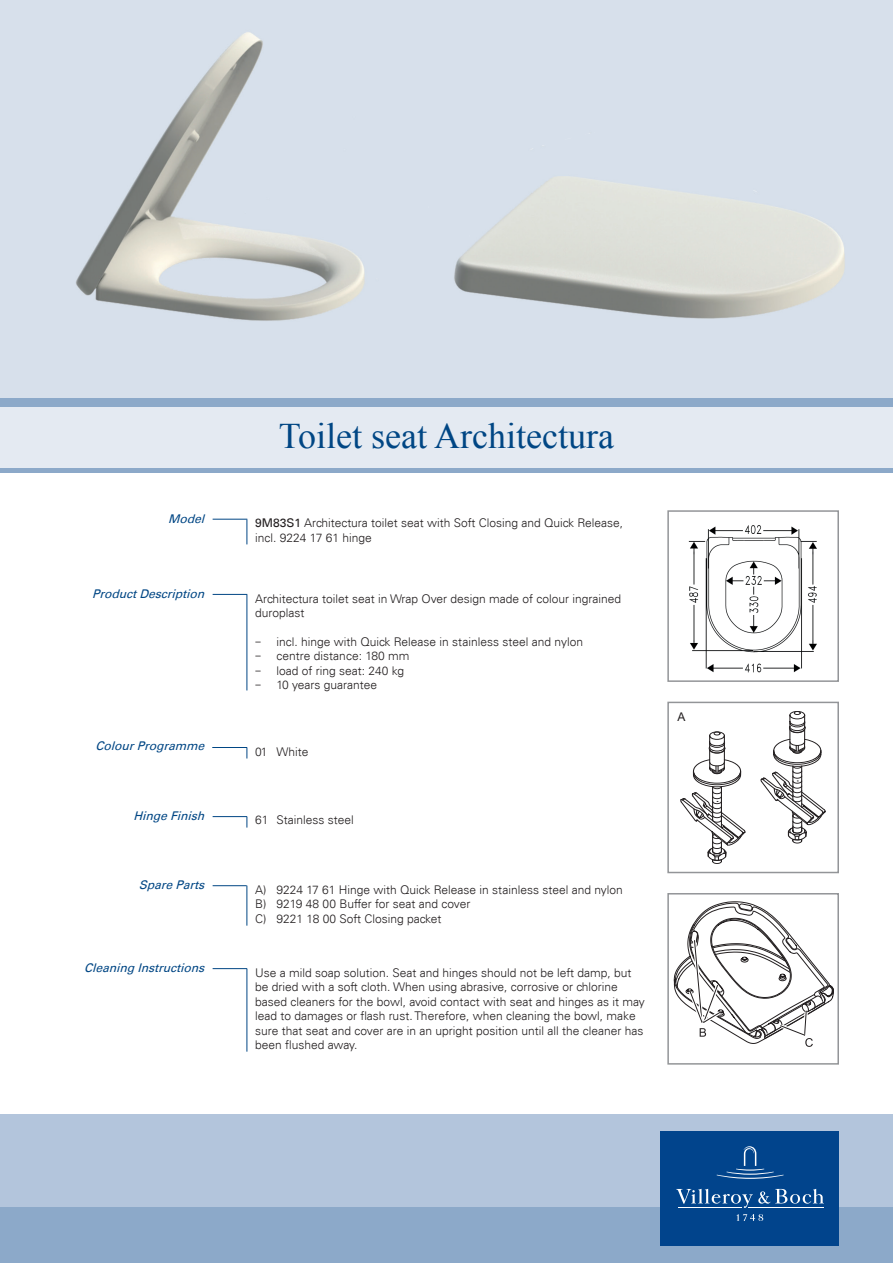
<style>
.page{position:relative;width:893px;height:1263px;background:#fff}
.page>*{position:absolute;margin:0;border:0;box-sizing:border-box;transform-origin:0 0}
.t1{font:36px "Times New Roman";color:#004684}
.t2{font:300 12px/14.4px "Univers LT Std";color:#231f20}
.t3{font:italic 12px "Univers";color:#004684}
.t4{font:12px "Arial";color:#231f20}
.s1{font-family:"Univers";font-weight:400}
.s2{font-family:"Futura EF";font-weight:400}
</style>
<div class="page">
<div style="left:0;top:1114px;width:893px;height:149px;background:#b3c5dc"></div>
<div style="left:0;top:1208px;width:893px;height:55px;background:#8ca9c9"></div>
<div style="left:660px;top:1131px;width:179px;height:114px;background:#01448c"></div>
<svg style="left:717px;top:1146px;width:67px;height:33px"></svg>
<svg style="left:736px;top:1214px;width:27px;height:7px"></svg>
<svg style="left:676px;top:1189px;width:148px;height:19px"></svg>
<div style="left:667px;top:702px;width:172px;height:171px;border:2px solid #939598"></div>
<svg style="left:680px;top:711px;width:146px;height:153px"></svg>
<div style="left:0;top:0;width:893px;height:471px;background:#e4eaf2"></div>
<div style="left:0;top:397px;width:893px;height:10px;background:#8ca9c9"></div>
<hr style="left:0;top:469px;width:893px;height:4px;background:#8ca9c9">
<hr style="left:213px;top:519px;width:34px;height:1px;background:#004684">
<svg style="left:247px;top:519px;width:1px;height:25px"></svg>
<hr style="left:213px;top:594px;width:34px;height:1px;background:#004684">
<hr style="left:212px;top:747px;width:35px;height:1px;background:#004684">
<hr style="left:213px;top:816px;width:34px;height:1px;background:#004684">
<hr style="left:213px;top:885px;width:34px;height:1px;background:#004684">
<hr style="left:247px;top:885px;width:1px;height:41px;background:#004684">
<hr style="left:213px;top:968px;width:34px;height:1px;background:#004684">
<hr style="left:247px;top:969px;width:1px;height:83px;background:#004684">
<hr style="left:247px;top:595px;width:1px;height:95px;background:#004684">
<img style="left:688px;top:525px;width:129px;height:148px">
<div style="left:667px;top:510px;width:172px;height:172px;border:2px solid #939598"></div>
<svg style="left:674px;top:901px;width:160px;height:146px"></svg>
<div style="left:667px;top:893px;width:172px;height:171px;border:2px solid #939598"></div>
<img style="left:0;top:0;width:893px;height:397px">
<h1 class="t1" style="left:279px;top:410px;width:337px">Toilet seat Architectura</h1>
<p class="t3" style="left:168px;top:512px;width:41px">Model</p>
<p class="t2" style="left:255px;top:516px;width:370px"><span class="s1">9M83S1</span> Architectura toilet seat with Soft Closing and Quick Release, incl. 9224 17 61 hinge</p>
<p class="t3" style="left:92px;top:586px;width:117px">ProductDescription</p>
<p class="t2" style="left:255px;top:591px;width:368px">Architectura toilet seat in Wrap Over design made of colour ingrained duroplast</p>
<p class="t2" style="left:255px;top:634px;width:329px"><span class="s2">–</span> incl. hinge with Quick Release in stainless steel and nylon</p>
<p class="t2" style="left:255px;top:649px;width:156px"><span class="s2">–</span> centre distance: 180 mm</p>
<p class="t2" style="left:255px;top:663px;width:151px"><span class="s2">–</span> load of ring seat: 240 kg</p>
<p class="t2" style="left:255px;top:678px;width:124px"><span class="s2">–</span> 10 years guarantee</p>
<p class="t4" style="left:678px;top:708px;width:10px">A</p>
<p class="t3" style="left:95px;top:739px;width:114px">ColourProgramme</p>
<p class="t2" style="left:255px;top:744px;width:55px">01 White</p>
<p class="t3" style="left:133px;top:808px;width:76px">HingeFinish</p>
<p class="t2" style="left:255px;top:813px;width:100px">61 Stainless steel</p>
<p class="t3" style="left:139px;top:877px;width:71px">SpareParts</p>
<p class="t2" style="left:255px;top:882px;width:369px">A) 9224 17 61 Hinge with Quick Release in stainless steel and nylon<br>B) 9219 48 00 Buffer for seat and cover<br>C) 9221 18 00 Soft Closing packet</p>
<p class="t3" style="left:84px;top:960px;width:125px">Cleaning Instructions</p>
<p class="t2" style="left:255px;top:965px;width:391px">Use a mild soap solution. Seat and hinges should not be left damp, but be dried with a soft cloth. When using abrasive, corrosive or chlorine based cleaners for the bowl, avoid contact with seat and hinges as it may lead to damages or flash rust. Therefore, when cleaning the bowl, make sure that seat and cover are in an upright position until all the cleaner has been flushed away.</p>
</div>
